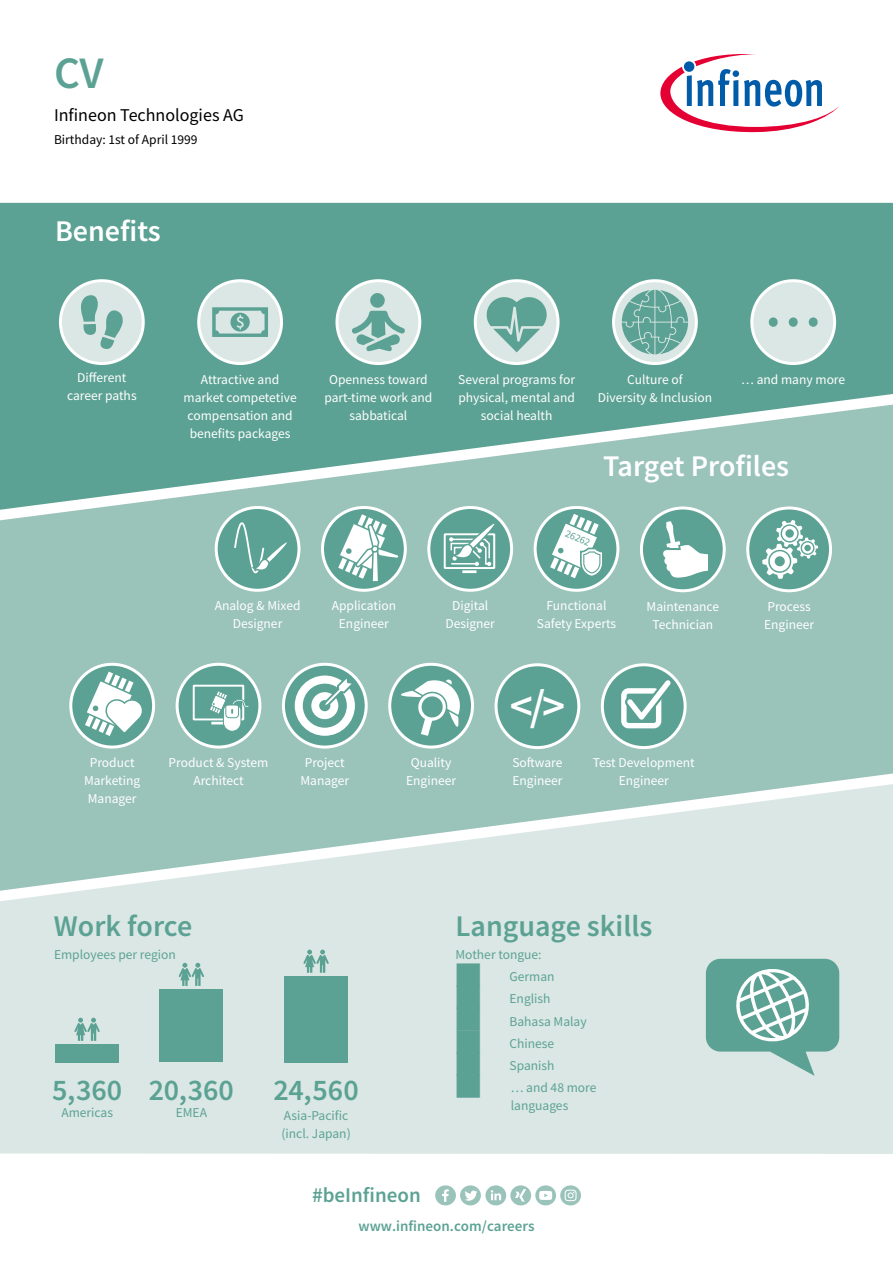
<style>
.page{position:relative;width:893px;height:1263px;background:#fff}
.page>*{position:absolute;margin:0;border:0;box-sizing:border-box;transform-origin:0 0}
.t1{font:600 45px "Source Sans Pro";color:#fff}
.t2{font:600 45px "Source Sans Pro";color:#5ca294}
.t3{font:600 30px "Source Sans Pro";color:#5ca294}
.t4{font:600 30px "Source Sans Pro";color:#fff}
.t5{font:600 21px "Source Sans Pro";color:#5ca294}
.t6{font:18px "Source Sans Pro";color:#000}
.t7{font:600 15px "Source Sans Pro";color:#5ca294}
.t8{font:13.5px/18px "Source Sans Pro";color:#fff;text-align:center}
.t9{font:13.5px/18px "Source Sans Pro";color:#5ca294}
.t10{font:13.5px "Source Sans Pro";color:#000}
.t11{font:10.5px "Source Sans Pro";color:#5ca294}
.s1{font-weight:300;font-size:28.5px}
</style>
<div class="page">
<div style="left:0;top:203px;width:893px;height:182px;background:#5ca294"></div>
<div style="left:0;top:910px;width:893px;height:244px;background:#dae7e4"></div>
<svg style="left:0;top:385px;width:893px;height:525px;background:#9fc6be"></svg>
<svg style="left:660px;top:54px;width:179px;height:79px"></svg>
<svg style="left:706px;top:959px;width:133px;height:117px;background:#88bab0"></svg>
<svg style="left:74px;top:1018px;width:26px;height:23px"></svg>
<svg style="left:179px;top:963px;width:25px;height:23px"></svg>
<svg style="left:303px;top:949px;width:26px;height:24px"></svg>
<div style="left:284px;top:976px;width:64px;height:86px;background:#5ca294"></div>
<div style="left:159px;top:989px;width:64px;height:73px;background:#5ca294"></div>
<div style="left:55px;top:1044px;width:64px;height:18px;background:#5ca294"></div>
<div style="left:496px;top:665px;width:83px;height:82px;background:#5ca294;border-radius:50%"></div>
<div style="left:494px;top:663px;width:86px;height:86px;border:3px solid #fff;border-radius:50%"></div>
<div style="left:602px;top:665px;width:83px;height:82px;background:#5ca294;border-radius:50%"></div>
<div style="left:601px;top:663px;width:86px;height:86px;border:3px solid #fff;border-radius:50%"></div>
<svg style="left:621px;top:676px;width:54px;height:52px"></svg>
<div style="left:60px;top:281px;width:83px;height:82px;background:#dae7e4;border-radius:50%"></div>
<div style="left:59px;top:279px;width:86px;height:86px;border:3px solid #fff;border-radius:50%"></div>
<svg style="left:81px;top:295px;width:42px;height:54px"></svg>
<div style="left:337px;top:281px;width:83px;height:82px;background:#dae7e4;border-radius:50%"></div>
<div style="left:335px;top:279px;width:86px;height:86px;border:3px solid #fff;border-radius:50%"></div>
<svg style="left:352px;top:293px;width:53px;height:59px"></svg>
<div style="left:752px;top:281px;width:83px;height:82px;background:#dae7e4;border-radius:50%"></div>
<div style="left:750px;top:279px;width:86px;height:86px;border:3px solid #fff;border-radius:50%"></div>
<svg style="left:769px;top:317px;width:49px;height:10px"></svg>
<svg style="left:71px;top:664px;width:83px;height:83px"></svg>
<div style="left:69px;top:663px;width:86px;height:85px;border:3px solid #fff;border-radius:50%"></div>
<svg style="left:84px;top:671px;width:60px;height:65px"></svg>
<svg style="left:429px;top:507px;width:83px;height:83px"></svg>
<div style="left:427px;top:506px;width:86px;height:86px;border:3px solid #fff;border-radius:50%"></div>
<svg style="left:535px;top:507px;width:83px;height:83px;background:#70ada1"></svg>
<div style="left:534px;top:506px;width:85px;height:86px;border:3px solid #fff;border-radius:50%"></div>
<svg style="left:549px;top:514px;width:55px;height:64px"></svg>
<svg style="left:748px;top:508px;width:82px;height:83px;background:#6eaca0"></svg>
<div style="left:746px;top:506px;width:86px;height:86px;border:3px solid #fff;border-radius:50%"></div>
<svg style="left:762px;top:520px;width:56px;height:59px"></svg>
<div style="left:641px;top:508px;width:83px;height:83px;background:#5ca294;border-radius:50%"></div>
<div style="left:640px;top:506px;width:86px;height:86px;border:3px solid #fff;border-radius:50%"></div>
<svg style="left:663px;top:521px;width:45px;height:57px"></svg>
<svg style="left:177px;top:664px;width:83px;height:83px"></svg>
<div style="left:176px;top:663px;width:85px;height:85px;border:3px solid #fff;border-radius:50%"></div>
<svg style="left:193px;top:511px;width:304px;height:234px;background:#94c1b7"></svg>
<div style="left:535px;top:1185px;width:21px;height:20px;background:#9ac3ba;border-radius:50%"></div>
<svg style="left:539px;top:1191px;width:13px;height:9px"></svg>
<div style="left:485px;top:1185px;width:21px;height:20px;background:#9ac3ba;border-radius:50%"></div>
<svg style="left:491px;top:1190px;width:10px;height:10px"></svg>
<div style="left:510px;top:1185px;width:21px;height:20px;background:#9ac3ba;border-radius:50%"></div>
<svg style="left:515px;top:1189px;width:11px;height:13px"></svg>
<div style="left:435px;top:1185px;width:21px;height:20px;background:#9ac3ba;border-radius:50%"></div>
<svg style="left:442px;top:1189px;width:7px;height:13px"></svg>
<div style="left:460px;top:1185px;width:21px;height:20px;background:#9ac3ba;border-radius:50%"></div>
<svg style="left:465px;top:1190px;width:12px;height:11px"></svg>
<svg style="left:560px;top:1185px;width:21px;height:20px"></svg>
<svg style="left:613px;top:281px;width:83px;height:82px"></svg>
<div style="left:612px;top:279px;width:86px;height:86px;border:3px solid #fff;border-radius:50%"></div>
<svg style="left:622px;top:290px;width:66px;height:64px;background:#81b6ac"></svg>
<div style="left:475px;top:281px;width:83px;height:82px;background:#dae7e4;border-radius:50%"></div>
<div style="left:474px;top:279px;width:86px;height:86px;border:3px solid #fff;border-radius:50%"></div>
<svg style="left:485px;top:295px;width:63px;height:57px"></svg>
<div style="left:199px;top:281px;width:82px;height:82px;background:#dae7e4;border-radius:50%"></div>
<div style="left:197px;top:279px;width:86px;height:86px;border:3px solid #fff;border-radius:50%"></div>
<svg style="left:212px;top:307px;width:56px;height:30px"></svg>
<h1 class="t2" style="left:54px;top:43px;width:51px">CV</h1>
<h3 class="t6" style="left:54px;top:103px;width:191px">Infineon Technologies AG</h3>
<p class="t10" style="left:54px;top:131px;width:145px">Birthday: 1st of April 1999</p>
<h2 class="t4" style="left:55px;top:212px;width:107px">Benefits</h2>
<p class="t8" style="left:67px;top:369px;width:71px">Different career paths</p>
<p class="t8" style="left:324px;top:370px;width:110px">Openness toward part-time work and sabbatical</p>
<p class="t8" style="left:184px;top:370px;width:115px">Attractive and market competetive compensation and benefits packages</p>
<p class="t8" style="left:458px;top:370px;width:118px">Several programs for physical, mental and social health</p>
<p class="t8" style="left:627px;top:370px;width:57px">Culture of</p>
<p class="t8" style="left:741px;top:370px;width:106px">… and many more</p>
<p class="t8" style="left:598px;top:388px;width:116px">Diversity &amp; Inclusion</p>
<h2 class="t4" style="left:603px;top:446px;width:187px">Target Profiles</h2>
<p class="t11" style="left:569px;top:526px;width:28px;rotate:24deg">26262</p>
<p class="t8" style="left:84px;top:753px;width:58px">Product<br>Marketing<br>Manager</p>
<p class="t8" style="left:215px;top:596px;width:87px">Analog &amp; Mixed<br>Designer</p>
<p class="t8" style="left:332px;top:596px;width:66px">Application<br>Engineer</p>
<p class="t8" style="left:445px;top:596px;width:51px">Digital<br>Designer</p>
<p class="t8" style="left:537px;top:596px;width:81px">Functional<br>Safety Experts</p>
<h1 class="t1" style="left:510px;top:677px;width:57px">&lt;/&gt;</h1>
<p class="t8" style="left:647px;top:597px;width:74px">Maintenance<br>Technician</p>
<p class="t8" style="left:169px;top:753px;width:101px">Product &amp; System<br>Architect</p>
<p class="t8" style="left:406px;top:753px;width:52px">Quality<br>Engineer</p>
<p class="t8" style="left:300px;top:753px;width:50px">Project<br>Manager</p>
<p class="t8" style="left:593px;top:754px;width:103px">Test Development<br>Engineer</p>
<p class="t8" style="left:512px;top:754px;width:52px;text-align:left">Software<br>Engineer</p>
<h2 class="t3" style="left:54px;top:906px;width:140px">Work force</h2>
<h2 class="t3" style="left:455px;top:907px;width:199px">Language skills</h2>
<p class="t9" style="left:54px;top:945px;width:123px">Employees per region</p>
<h2 class="t3" style="left:52px;top:1070px;width:72px">5,360</h2>
<p class="t9" style="left:61px;top:1103px;width:53px">Americas</p>
<h2 class="t3" style="left:149px;top:1070px;width:87px">20,360</h2>
<p class="t9" style="left:176px;top:1103px;width:33px">EMEA</p>
<h2 class="t3" style="left:273px;top:1070px;width:87px">24,560</h2>
<p class="t9" style="left:281px;top:1106px;width:71px">Asia-Pacific (incl. Japan)</p>
<p class="t9" style="left:455px;top:945px;width:88px">Mother tongue:</p>
<p class="t9" style="left:455px;top:967px;width:101px"><span class="s1">■</span> German</p>
<p class="t9" style="left:455px;top:990px;width:97px"><span class="s1">■</span> English</p>
<p class="t9" style="left:455px;top:1012px;width:133px"><span class="s1">■</span> Bahasa Malay</p>
<p class="t9" style="left:455px;top:1034px;width:100px"><span class="s1">■</span> Chinese</p>
<p class="t9" style="left:455px;top:1056px;width:101px"><span class="s1">■</span> Spanish</p>
<p class="t9" style="left:511px;top:1079px;width:87px;text-indent:-55px"><span class="s1">■</span> … and 48 more languages</p>
<h3 class="t5" style="left:312px;top:1181px;width:110px">#beInfineon</h3>
<p class="t7" style="left:358px;top:1216px;width:178px">www.infineon.com/careers</p>
<p class="t8" style="left:764px;top:597px;width:52px;text-align:left">Process<br>Engineer</p>
</div>
